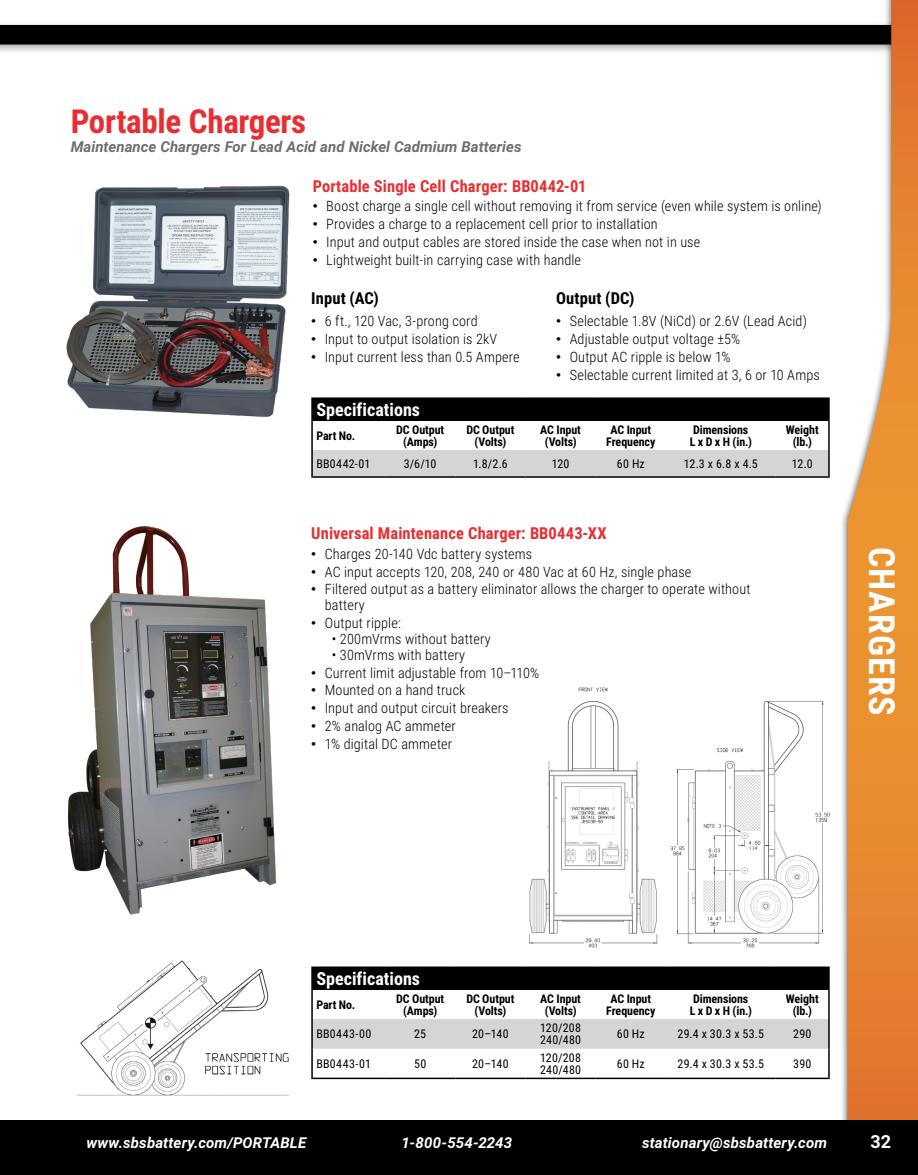
<style>
.page{position:relative;width:918px;height:1175px;background:#fff}
.page>*{position:absolute;margin:0;border:0;box-sizing:border-box;transform-origin:0 0}
.t1{font:700 36px "Roboto Condensed";letter-spacing:.03em;color:#fff}
.t2{font:700 33px "Roboto Condensed";letter-spacing:-.01em;color:#e82e32}
.t3{font:700 18px "Roboto Condensed";color:#fff}
.t4{font:700 18px "Roboto";color:#fff}
.t5{font:700 16.5px "Roboto Condensed";letter-spacing:.005em;color:#e82e32}
.t6{font:700 16.5px "Roboto Condensed";letter-spacing:.01em;color:#000}
.t7{font:italic 700 15px "Roboto";letter-spacing:.01em;color:#fff}
.t8{font:italic 700 15px "Roboto";color:#6e6e6d}
.t9{font:300 14.25px/15.8px "Roboto Condensed";letter-spacing:.01em;color:#000}
.t10{font:700 12px/12px "Roboto Condensed";letter-spacing:-.005em;color:#000;text-align:center}
.t11{font:12px/12px "Roboto Condensed";letter-spacing:.02em;color:#000}
.s1{font-family:"Gill Sans";font-weight:400;font-stretch:condensed}
</style>
<div class="page">
<div style="left:0;top:20px;width:918px;height:79px;background:#000;opacity:.33"></div>
<svg style="left:0;top:25px;width:840px;height:63px"></svg>
<div style="left:840px;top:0;width:78px;height:1174px;background:#000;opacity:.75"></div>
<svg style="left:847px;top:0;width:71px;height:1120px"></svg>
<div style="left:0;top:1120px;width:918px;height:54px;background:#000"></div>
<div style="left:312px;top:398px;width:517px;height:22px;background:#000"></div>
<div style="left:313px;top:450px;width:515px;height:26px;background:#d5d5d5"></div>
<hr style="left:313px;top:397px;width:72px;height:2px;background:#000">
<hr style="left:311px;top:397px;width:2px;height:23px;background:#000">
<hr style="left:385px;top:397px;width:70px;height:2px;background:#000">
<hr style="left:455px;top:397px;width:71px;height:2px;background:#000">
<hr style="left:526px;top:397px;width:70px;height:2px;background:#000">
<hr style="left:596px;top:397px;width:70px;height:2px;background:#000">
<hr style="left:666px;top:397px;width:110px;height:2px;background:#000">
<hr style="left:776px;top:397px;width:52px;height:2px;background:#000">
<hr style="left:828px;top:397px;width:2px;height:23px;background:#000">
<hr style="left:311px;top:420px;width:2px;height:30px;background:#000">
<hr style="left:828px;top:420px;width:2px;height:30px;background:#000">
<hr style="left:311px;top:450px;width:2px;height:28px;background:#000">
<hr style="left:828px;top:450px;width:2px;height:28px;background:#000">
<hr style="left:313px;top:476px;width:72px;height:2px;background:#000">
<hr style="left:385px;top:476px;width:70px;height:2px;background:#000">
<hr style="left:455px;top:476px;width:71px;height:2px;background:#000">
<hr style="left:526px;top:476px;width:70px;height:2px;background:#000">
<hr style="left:596px;top:476px;width:70px;height:2px;background:#000">
<hr style="left:666px;top:476px;width:110px;height:2px;background:#000">
<hr style="left:776px;top:476px;width:52px;height:2px;background:#000">
<div style="left:312px;top:967px;width:517px;height:22px;background:#000"></div>
<div style="left:313px;top:1019px;width:515px;height:29px;background:#d5d5d5"></div>
<hr style="left:313px;top:966px;width:72px;height:2px;background:#000">
<hr style="left:311px;top:966px;width:2px;height:23px;background:#000">
<hr style="left:385px;top:966px;width:70px;height:2px;background:#000">
<hr style="left:455px;top:966px;width:71px;height:2px;background:#000">
<hr style="left:526px;top:966px;width:70px;height:2px;background:#000">
<hr style="left:596px;top:966px;width:70px;height:2px;background:#000">
<hr style="left:666px;top:966px;width:110px;height:2px;background:#000">
<hr style="left:776px;top:966px;width:52px;height:2px;background:#000">
<hr style="left:828px;top:966px;width:2px;height:23px;background:#000">
<hr style="left:311px;top:989px;width:2px;height:30px;background:#000">
<hr style="left:828px;top:989px;width:2px;height:30px;background:#000">
<hr style="left:311px;top:1019px;width:2px;height:29px;background:#000">
<hr style="left:828px;top:1019px;width:2px;height:29px;background:#000">
<hr style="left:311px;top:1048px;width:2px;height:31px;background:#000">
<hr style="left:828px;top:1048px;width:2px;height:31px;background:#000">
<hr style="left:313px;top:1077px;width:72px;height:2px;background:#000">
<hr style="left:385px;top:1077px;width:70px;height:2px;background:#000">
<hr style="left:455px;top:1077px;width:71px;height:2px;background:#000">
<hr style="left:526px;top:1077px;width:70px;height:2px;background:#000">
<hr style="left:596px;top:1077px;width:70px;height:2px;background:#000">
<hr style="left:666px;top:1077px;width:110px;height:2px;background:#000">
<hr style="left:776px;top:1077px;width:52px;height:2px;background:#000">
<img style="left:529px;top:687px;width:301px;height:261px">
<img style="left:68px;top:526px;width:209px;height:389px">
<img style="left:66px;top:185px;width:224px;height:232px">
<img style="left:77px;top:960px;width:212px;height:136px">
<h2 class="t2" style="left:71px;top:98px;width:237px">Portable Chargers</h2>
<p class="t8" style="left:71px;top:136px;width:452px">Maintenance Chargers For Lead Acid and Nickel Cadmium Batteries</p>
<p class="t5" style="left:313px;top:174px;width:275px">Portable Single Cell Charger: BB0442-01</p>
<p class="t9" style="left:313px;top:198px;width:510px"><span class="s1">•</span> Boost charge a single cell without removing it from service (even while system is online)</p>
<p class="t9" style="left:313px;top:216px;width:346px"><span class="s1">•</span> Provides a charge to a replacement cell prior to installation</p>
<p class="t9" style="left:313px;top:234px;width:389px"><span class="s1">•</span> Input and output cables are stored inside the case when not in use</p>
<p class="t9" style="left:313px;top:252px;width:270px"><span class="s1">•</span> Lightweight built-in carrying case with handle</p>
<p class="t6" style="left:311px;top:286px;width:69px">Input (AC)</p>
<p class="t9" style="left:311px;top:313px;width:168px"><span class="s1">•</span> 6 ft., 120 Vac, 3-prong cord</p>
<p class="t9" style="left:311px;top:331px;width:188px"><span class="s1">•</span> Input to output isolation is 2kV</p>
<p class="t9" style="left:311px;top:349px;width:210px"><span class="s1">•</span> Input current less than 0.5 Ampere</p>
<p class="t6" style="left:556px;top:286px;width:80px">Output (DC)</p>
<p class="t9" style="left:556px;top:313px;width:252px"><span class="s1">•</span> Selectable 1.8V (NiCd) or 2.6V (Lead Acid)</p>
<p class="t9" style="left:556px;top:331px;width:186px"><span class="s1">•</span> Adjustable output voltage ±5%</p>
<p class="t9" style="left:556px;top:349px;width:176px"><span class="s1">•</span> Output AC ripple is below 1%</p>
<p class="t9" style="left:556px;top:367px;width:265px"><span class="s1">•</span> Selectable current limited at 3, 6 or 10 Amps</p>
<p class="t3" style="left:316px;top:397px;width:105px">Specifications</p>
<p class="t10" style="left:316px;top:429px;width:40px">Part No.</p>
<p class="t10" style="left:396px;top:423px;width:50px">DC Output (Amps)</p>
<p class="t10" style="left:466px;top:423px;width:50px">DC Output (Volts)</p>
<p class="t10" style="left:540px;top:423px;width:42px">AC Input (Volts)</p>
<p class="t10" style="left:606px;top:423px;width:51px">AC Input<br>Frequency</p>
<p class="t10" style="left:690px;top:423px;width:64px;text-align:left">Dimensions<br>L x D x H (in.)</p>
<p class="t10" style="left:786px;top:423px;width:34px">Weight (lb.)</p>
<p class="t11" style="left:316px;top:457px;width:56px">BB0442-01</p>
<p class="t11" style="left:404px;top:457px;width:34px">3/6/10</p>
<p class="t11" style="left:473px;top:457px;width:36px">1.8/2.6</p>
<p class="t11" style="left:552px;top:457px;width:19px">120</p>
<p class="t11" style="left:617px;top:457px;width:30px">60 Hz</p>
<p class="t11" style="left:684px;top:457px;width:75px">12.3 x 6.8 x 4.5</p>
<p class="t11" style="left:792px;top:457px;width:22px">12.0</p>
<p class="t5" style="left:311px;top:521px;width:297px">Universal Maintenance Charger: BB0443-XX</p>
<p class="t9" style="left:311px;top:545px;width:222px"><span class="s1">•</span> Charges 20-140 Vdc battery systems</p>
<p class="t9" style="left:311px;top:563px;width:382px"><span class="s1">•</span> AC input accepts 120, 208, 240 or 480 Vac at 60 Hz, single phase</p>
<p class="t9" style="left:325px;top:581px;width:427px;text-indent:-13px"><span class="s1">•</span> Filtered output as a battery eliminator allows the charger to operate without battery</p>
<p class="t9" style="left:311px;top:614px;width:91px"><span class="s1">•</span> Output ripple:</p>
<p class="t9" style="left:332px;top:630px;width:160px">• 200mVrms without battery</p>
<p class="t9" style="left:332px;top:646px;width:135px">• 30mVrms with battery</p>
<p class="t9" style="left:311px;top:664px;width:230px"><span class="s1">•</span> Current limit adjustable from 10–110%</p>
<p class="t9" style="left:311px;top:682px;width:156px"><span class="s1">•</span> Mounted on a hand truck</p>
<p class="t9" style="left:311px;top:700px;width:199px"><span class="s1">•</span> Input and output circuit breakers</p>
<p class="t9" style="left:311px;top:718px;width:146px"><span class="s1">•</span> 2% analog AC ammeter</p>
<p class="t9" style="left:311px;top:735px;width:142px"><span class="s1">•</span> 1% digital DC ammeter</p>
<h1 class="t1" style="left:907px;top:547px;width:170px;rotate:90deg">CHARGERS</h1>
<p class="t3" style="left:316px;top:966px;width:105px">Specifications</p>
<p class="t10" style="left:316px;top:998px;width:40px">Part No.</p>
<p class="t10" style="left:396px;top:992px;width:50px">DC Output (Amps)</p>
<p class="t10" style="left:466px;top:992px;width:50px">DC Output (Volts)</p>
<p class="t10" style="left:540px;top:992px;width:42px">AC Input (Volts)</p>
<p class="t10" style="left:606px;top:992px;width:51px">AC Input<br>Frequency</p>
<p class="t10" style="left:690px;top:992px;width:64px;text-align:left">Dimensions<br>L x D x H (in.)</p>
<p class="t10" style="left:786px;top:992px;width:34px">Weight (lb.)</p>
<p class="t11" style="left:316px;top:1027px;width:56px">BB0443-00</p>
<p class="t11" style="left:414px;top:1027px;width:14px">25</p>
<p class="t11" style="left:472px;top:1027px;width:38px">20–140</p>
<p class="t11" style="left:540px;top:1021px;width:43px">120/208<br>240/480</p>
<p class="t11" style="left:617px;top:1027px;width:30px">60 Hz</p>
<p class="t11" style="left:678px;top:1027px;width:88px">29.4 x 30.3 x 53.5</p>
<p class="t11" style="left:793px;top:1027px;width:20px">290</p>
<p class="t11" style="left:316px;top:1057px;width:56px">BB0443-01</p>
<p class="t11" style="left:414px;top:1057px;width:14px">50</p>
<p class="t11" style="left:472px;top:1057px;width:38px">20–140</p>
<p class="t11" style="left:540px;top:1051px;width:43px">120/208<br>240/480</p>
<p class="t11" style="left:617px;top:1057px;width:30px">60 Hz</p>
<p class="t11" style="left:678px;top:1057px;width:88px">29.4 x 30.3 x 53.5</p>
<p class="t11" style="left:793px;top:1057px;width:20px">390</p>
<p class="t7" style="left:86px;top:1132px;width:221px">www.sbsbattery.com/PORTABLE</p>
<p class="t7" style="left:402px;top:1132px;width:112px">1-800-554-2243</p>
<p class="t7" style="left:642px;top:1132px;width:187px">stationary@sbsbattery.com</p>
<p class="t4" style="left:870px;top:1128px;width:22px">32</p>
</div>
